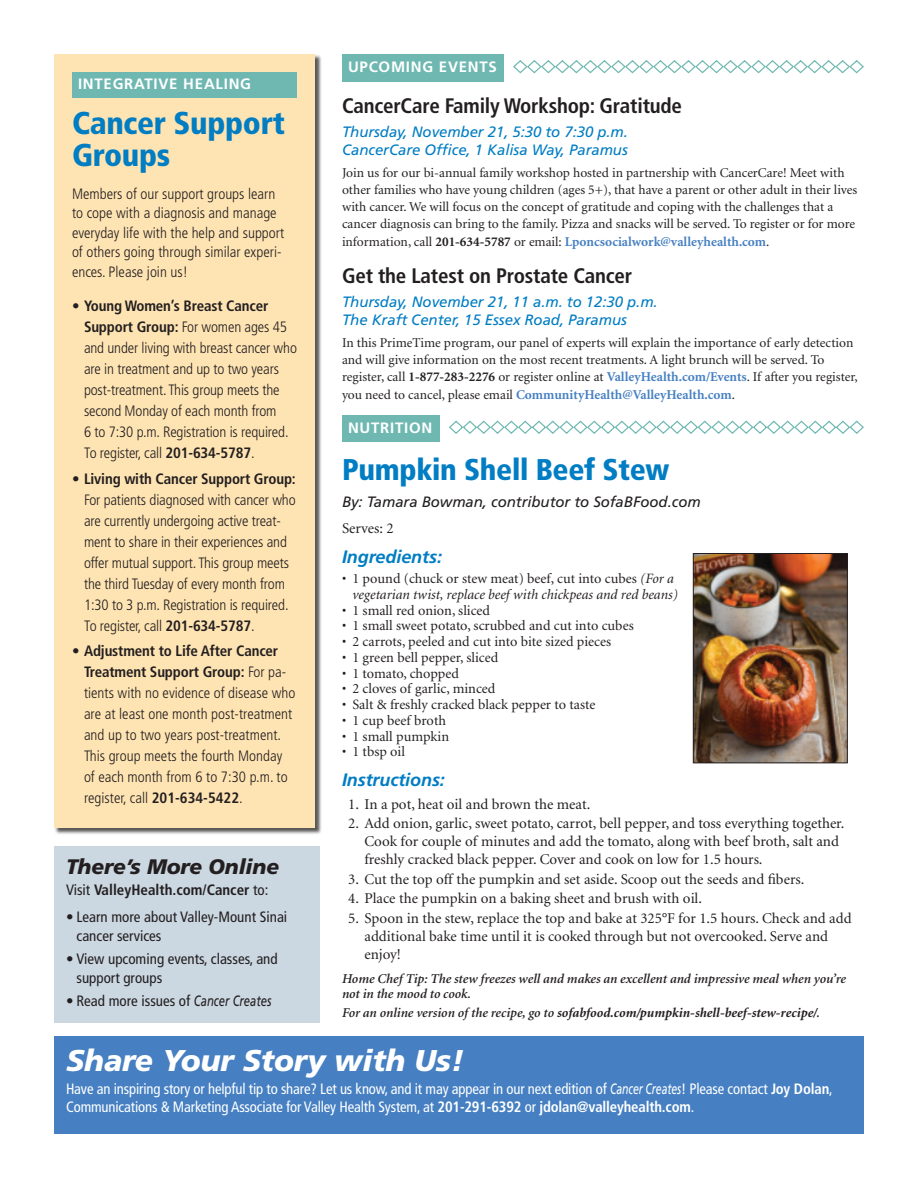
<style>
.page{position:relative;width:918px;height:1188px;background:#fff}
.page>*{position:absolute;margin:0;border:0;box-sizing:border-box;transform-origin:0 0}
.Box_Heading_21{font:900 condensed 31.5px/31.5px "Frutiger";letter-spacing:-.01em;color:#007dc3}
.Box_Heading_14{font:italic 900 30px "Frutiger";letter-spacing:-.005em;color:#fff}
.Headline_18{font:900 condensed 30px "Frutiger";letter-spacing:-.01em;color:#007dc3}
.Heading_14{font:700 condensed 21px "Frutiger";letter-spacing:-.01em;color:#231f20}
.Box_Heading_14-2{font:italic 900 21px "Frutiger";letter-spacing:-.005em;color:#231f20}
.Recipe_Head_12{font:italic 700 18px "Frutiger";letter-spacing:-.005em;color:#007dc3}
.Box_Text_11{font:300 condensed 15px/21px "Frutiger";letter-spacing:-.01em;color:#231f20}
.Body_List_10b{font:15px/18px "Minion";color:#231f20}
.Box_Text_12{font:condensed 15px/18px "Frutiger";letter-spacing:-.01em;color:#fff}
.Box_Text_12-2{font:condensed 15px/19.5px "Frutiger";color:#231f20}
.Heading_10{font:italic 15px/18px "Frutiger";letter-spacing:-.005em;color:#007dc3}
.Heading_12{font:italic 15px/18px "Frutiger";letter-spacing:-.005em;color:#007dc3}
.Byline_12{font:italic 15px "Frutiger";letter-spacing:-.005em;color:#231f20}
.Subhead_14{font:700 15px "Frutiger";letter-spacing:.05em;color:#fff}
.Box_Text_12-3{font:700 condensed 15px "Frutiger";color:#231f20}
.Body_List_10{font:15px "Minion";color:#231f20}
.Body_List_10-2{font:14.25px "Minion";color:#231f20}
.Body_List_10-3{font:italic 14.25px/15.8px "Minion";color:#231f20;text-align:right}
.Body_Text_10{font:13.5px/17.2px "Minion";color:#231f20}
.Body_List_10-4{font:italic 600 13.5px/15px "Minion";color:#231f20}
.Body_List_10-5{font:italic 700 13.5px "Minion";color:#231f20}
.s1{font-weight:700}
.s2{font-weight:700;color:#4680c2}
.s3{font-style:normal}
.s4{font-weight:600}
.s5{font-style:italic;font-stretch:normal}
.s6{font-weight:400}
</style>
<div class="page">
<div style="left:54px;top:54px;width:267px;height:780px;background:#231f20;opacity:.75"></div>
<div style="left:54px;top:54px;width:261px;height:774px;background:#ffe4b3"></div>
<div style="left:342px;top:54px;width:162px;height:27px;background:#6eb8b1"></div>
<div style="left:342px;top:415px;width:98px;height:27px;background:#6eb8b1"></div>
<svg style="left:513px;top:60px;width:351px;height:14px"></svg>
<svg style="left:449px;top:420px;width:415px;height:14px"></svg>
<div style="left:72px;top:72px;width:225px;height:25px;background:#6eb8b1"></div>
<img style="left:695px;top:555px;width:151px;height:206px">
<div style="left:693px;top:553px;width:155px;height:210px;border:1px solid #231f20"></div>
<div style="left:54px;top:1037px;width:810px;height:97px;background:#4680c2"></div>
<div style="left:54px;top:846px;width:266px;height:177px;background:#cbd7e1"></div>
<p class="Subhead_14" style="left:78px;top:75px;width:175px">INTEGRATIVE HEALING</p>
<p class="Subhead_14" style="left:348px;top:58px;width:150px">UPCOMING EVENTS</p>
<p class="Heading_14" style="left:342px;top:93px;width:342px">CancerCare Family Workshop: Gratitude</p>
<p class="Heading_12" style="left:342px;top:123px;width:288px">Thursday, November 21, 5:30 to 7:30 p.m.<br>CancerCare Office, 1 Kalisa Way, Paramus</p>
<p class="Body_Text_10" style="left:342px;top:164px;width:517px">Join us for our bi-annual family workshop hosted in partnership with CancerCare! Meet with other families who have young children (ages 5+), that have a parent or other adult in their lives with cancer. We will focus on the concept of gratitude and coping with the challenges that a cancer diagnosis can bring to the family. Pizza and snacks will be served. To register or for more information, call <span class="s1">201-634-5787</span> or email: <span class="s2">Lponcsocialwork@valleyhealth.com</span>.</p>
<p class="Heading_14" style="left:342px;top:263px;width:292px">Get the Latest on Prostate Cancer</p>
<p class="Heading_10" style="left:342px;top:293px;width:317px">Thursday, November 21, 11 a.m. to 12:30 p.m.<br>The Kraft Center, 15 Essex Road, Paramus</p>
<p class="Body_Text_10" style="left:342px;top:335px;width:517px">In this PrimeTime program, our panel of experts will explain the importance of early detection and will give information on the most recent treatments. A light brunch will be served. To register, call <span class="s1">1-877-283-2276</span> or register online at <span class="s2">ValleyHealth.com/Events</span>. If after you register, you need to cancel, please email <span class="s2">CommunityHealth@ValleyHealth.com</span>.</p>
<p class="Box_Heading_21" style="left:72px;top:108px;width:214px">Cancer Support<br>Groups</p>
<p class="Box_Text_11" style="left:72px;top:184px;width:214px;line-height:19.5px">Members of our support groups learn to cope with a diagnosis and manage everyday life with the help and support of others going through similar experi&shy;ences. Please join us!</p>
<p class="Box_Text_11" style="left:84px;top:296px;width:214px;text-indent:-12px">• <span class="s1">Young Women’s Breast Cancer Support Group:</span> For women ages 45 and under living with breast cancer who are in treatment and up to two years post-treatment. This group meets the second Monday of each month from<br>6 to 7:30 p.m. Registration is required.<br>To register, call <span class="s1">201-634-5787</span>.</p>
<p class="Box_Text_11" style="left:84px;top:468px;width:213px;text-indent:-12px">• <span class="s1">Living with Cancer Support Group:<br></span>For patients diagnosed with cancer who are currently undergoing active treat&shy;ment to share in their experiences and offer mutual support. This group meets the third Tuesday of every month from 1:30 to 3 p.m. Registration is required.<br>To register, call <span class="s1">201-634-5787</span>.</p>
<p class="Box_Text_11" style="left:84px;top:641px;width:213px;text-indent:-12px">• <span class="s1">Adjustment to Life After Cancer Treatment Support Group:</span> For pa&shy;tients with no evidence of disease who are at least one month post-treatment and up to two years post-treatment.<br>This group meets the fourth Monday of each month from 6 to 7:30 p.m. to register, call <span class="s1">201-634-5422</span>.</p>
<p class="Subhead_14" style="left:348px;top:419px;width:86px">NUTRITION</p>
<p class="Headline_18" style="left:342px;top:452px;width:329px">Pumpkin Shell Beef Stew</p>
<p class="Byline_12" style="left:342px;top:493px;width:360px">By: Tamara Bowman, contributor to SofaBFood.com</p>
<p class="Body_List_10" style="left:342px;top:521px;width:53px">Serves: 2</p>
<p class="Recipe_Head_12" style="left:342px;top:546px;width:102px">Ingredients:</p>
<p class="Body_List_10-3" style="left:342px;top:571px;width:337px"><span class="s3">• 1 pound (chuck or stew meat) beef, cut into cubes</span> (For a vegetarian twist, replace beef with chickpeas and red beans)</p>
<p class="Body_List_10-2" style="left:342px;top:603px;width:150px">• 1 small red onion, sliced</p>
<p class="Body_List_10-2" style="left:342px;top:619px;width:293px">• 1 small sweet potato, scrubbed and cut into cubes</p>
<p class="Body_List_10-2" style="left:342px;top:634px;width:271px">• 2 carrots, peeled and cut into bite sized pieces</p>
<p class="Body_List_10-2" style="left:342px;top:650px;width:158px">• 1 green bell pepper, sliced</p>
<p class="Body_List_10-2" style="left:342px;top:666px;width:119px">• 1 tomato, chopped</p>
<p class="Body_List_10-2" style="left:342px;top:682px;width:155px">• 2 cloves of garlic, minced</p>
<p class="Body_List_10-2" style="left:342px;top:697px;width:255px">• Salt &amp; freshly cracked black pepper to taste</p>
<p class="Body_List_10-2" style="left:342px;top:713px;width:106px">• 1 cup beef broth</p>
<p class="Body_List_10-2" style="left:342px;top:729px;width:109px">• 1 small pumpkin</p>
<p class="Body_List_10-2" style="left:342px;top:745px;width:64px">• 1 tbsp oil</p>
<p class="Recipe_Head_12" style="left:342px;top:769px;width:104px">Instructions:</p>
<p class="Body_List_10b" style="left:348px;top:796px;width:244px">1. In a pot, heat oil and brown the meat.</p>
<p class="Body_List_10b" style="left:364px;top:815px;width:482px;text-indent:-16px">2. Add onion, garlic, sweet potato, carrot, bell pepper, and toss everything together.<br>Cook for couple of minutes and add the tomato, along with beef broth, salt and freshly cracked black pepper. Cover and cook on low for 1.5 hours.</p>
<p class="Body_List_10b" style="left:348px;top:871px;width:458px">3. Cut the top off the pumpkin and set aside. Scoop out the seeds and fibers.</p>
<p class="Body_List_10b" style="left:348px;top:890px;width:355px">4. Place the pumpkin on a baking sheet and brush with oil.</p>
<p class="Body_List_10b" style="left:364px;top:910px;width:489px;text-indent:-16px">5. Spoon in the stew, replace the top and bake at 325°F for 1.5 hours. Check and add additional bake time until it is cooked through but not overcooked. Serve and enjoy!</p>
<p class="Body_List_10-4" style="left:342px;top:971px;width:506px">Home Chef Tip: The stew freezes well and makes an excellent and impressive meal when you’re not in the mood to cook.</p>
<p class="Body_List_10-5" style="left:342px;top:1006px;width:480px"><span class="s4">For an online version of the recipe, go to</span> sofabfood.com/pumpkin-shell-beef-stew-recipe/<span class="s4">.</span></p>
<p class="Box_Heading_14" style="left:66px;top:1043px;width:400px">Share Your Story with Us!</p>
<p class="Box_Text_12" style="left:66px;top:1080px;width:768px">Have an inspiring story or helpful tip to share? Let us know, and it may appear in our next edition of <span class="s5">Cancer Creates</span>! Please contact <span class="s1">Joy Dolan</span>,<br>Communications &amp; Marketing Associate for Valley Health System, at <span class="s1">201-291-6392</span> or <span class="s1">jdolan@valleyhealth.com</span>.</p>
<p class="Box_Heading_14-2" style="left:66px;top:854px;width:215px">There’s More Online</p>
<p class="Box_Text_12-3" style="left:66px;top:881px;width:204px"><span class="s6">Visit</span> ValleyHealth.com/Cancer <span class="s6">to:</span></p>
<p class="Box_Text_12-2" style="left:76px;top:907px;width:212px;text-indent:-10px">• Learn more about Valley-Mount Sinai cancer services</p>
<p class="Box_Text_12-2" style="left:76px;top:949px;width:203px;text-indent:-10px">• View upcoming events, classes, and support groups</p>
<p class="Box_Text_12-2" style="left:66px;top:991px;width:207px">• Read more issues of <span class="s5">Cancer Creates</span></p>
</div>
